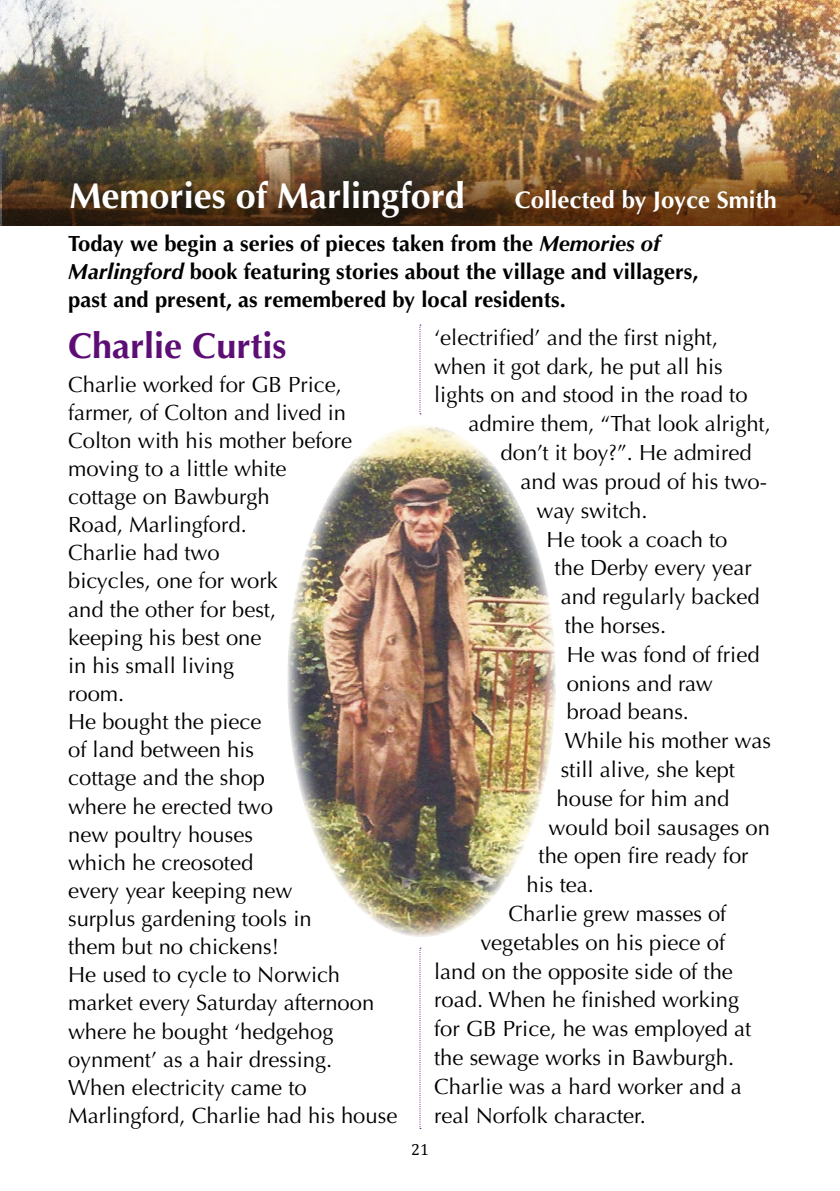
<style>
.page{position:relative;width:840px;height:1191px;background:#fff}
.page>*{position:absolute;margin:0;border:0;box-sizing:border-box;transform-origin:0 0}
.t1{font:700 36px "Optima";color:#fff}
.t2{font:700 36px "Optima";color:#5c0e75}
.t3{font:700 24px "Optima";color:#fff}
.t4{font:22px/28.2px "Optima";color:#000}
.t5{font:700 22px/28px "Optima";color:#000}
.t6{font:16px "Cambria";color:#000}
.s1{font-style:italic}
</style>
<div class="page">
<img style="left:0;top:0;width:839px;height:225px">
<img style="left:2px;top:142px;width:837px;height:83px">
<svg style="left:419px;top:325px;width:2px;height:89px"></svg>
<svg style="left:419px;top:947px;width:2px;height:181px"></svg>
<img style="left:287px;top:425px;width:268px;height:512px">
<h1 class="t1" style="left:69px;top:175px;width:396px">Memories of Marlingford</h1>
<p class="t3" style="left:514px;top:186px;width:263px">Collected by Joyce Smith</p>
<p class="t5" style="left:68px;top:230px;width:631px">Today we begin a series of pieces taken from the <span class="s1">Memories of<br>Marlingford</span> book featuring stories about the village and villagers, past and present, as remembered by local residents.</p>
<h1 class="t2" style="left:68px;top:325px;width:220px">Charlie Curtis</h1>
<p class="t4" style="left:68px;top:370px;width:330px">Charlie worked for GB Price, farmer, of Colton and lived in<br>Colton with his mother before moving to a little white<br>cottage on Bawburgh<br>Road, Marlingford.<br>Charlie had two<br>bicycles, one for work<br>and the other for best,<br>keeping his best one<br>in his small living<br>room.<br>He bought the piece<br>of land between his<br>cottage and the shop<br>where he erected two<br>new poultry houses<br>which he creosoted<br>every year keeping new<br>surplus gardening tools in<br>them but no chickens!<br>He used to cycle to Norwich market every Saturday afternoon where he bought ‘hedgehog oynment’ as a hair dressing.<br>When electricity came to<br>Marlingford, Charlie had his house</p>
<p class="t4" style="left:434px;top:323px;width:285px">‘electrified’ and the first night,</p>
<p class="t4" style="left:434px;top:352px;width:290px">when it got dark, he put all his</p>
<p class="t4" style="left:434px;top:381px;width:315px">lights on and stood in the road to</p>
<p class="t4" style="left:468px;top:410px;width:304px">admire them, “That look alright,</p>
<p class="t4" style="left:500px;top:439px;width:252px">don’t it boy?”. He admired</p>
<p class="t4" style="left:520px;top:467px;width:248px">and was proud of his two-</p>
<p class="t4" style="left:536px;top:496px;width:112px">way switch.</p>
<p class="t4" style="left:546px;top:525px;width:182px">He took a coach to</p>
<p class="t4" style="left:554px;top:554px;width:198px">the Derby every year</p>
<p class="t4" style="left:560px;top:583px;width:200px">and regularly backed</p>
<p class="t4" style="left:564px;top:611px;width:103px">the horses.</p>
<p class="t4" style="left:566px;top:640px;width:194px">He was fond of fried</p>
<p class="t4" style="left:566px;top:669px;width:148px">onions and raw</p>
<p class="t4" style="left:566px;top:698px;width:124px">broad beans.</p>
<p class="t4" style="left:564px;top:727px;width:208px">While his mother was</p>
<p class="t4" style="left:560px;top:755px;width:176px">still alive, she kept</p>
<p class="t4" style="left:556px;top:784px;width:174px">house for him and</p>
<p class="t4" style="left:548px;top:813px;width:223px">would boil sausages on</p>
<p class="t4" style="left:538px;top:842px;width:211px">the open fire ready for</p>
<p class="t4" style="left:526px;top:871px;width:69px">his tea.</p>
<p class="t4" style="left:508px;top:899px;width:219px">Charlie grew masses of</p>
<p class="t4" style="left:480px;top:928px;width:246px">vegetables on his piece of</p>
<p class="t4" style="left:434px;top:957px;width:300px">land on the opposite side of the</p>
<p class="t4" style="left:434px;top:986px;width:306px">road. When he finished working</p>
<p class="t4" style="left:434px;top:1015px;width:318px">for GB Price, he was employed at</p>
<p class="t4" style="left:434px;top:1043px;width:301px">the sewage works in Bawburgh.</p>
<p class="t4" style="left:434px;top:1072px;width:309px">Charlie was a hard worker and a</p>
<p class="t4" style="left:434px;top:1101px;width:213px">real Norfolk character.</p>
<p class="t6" style="left:411px;top:1139px;width:19px">21</p>
</div>
